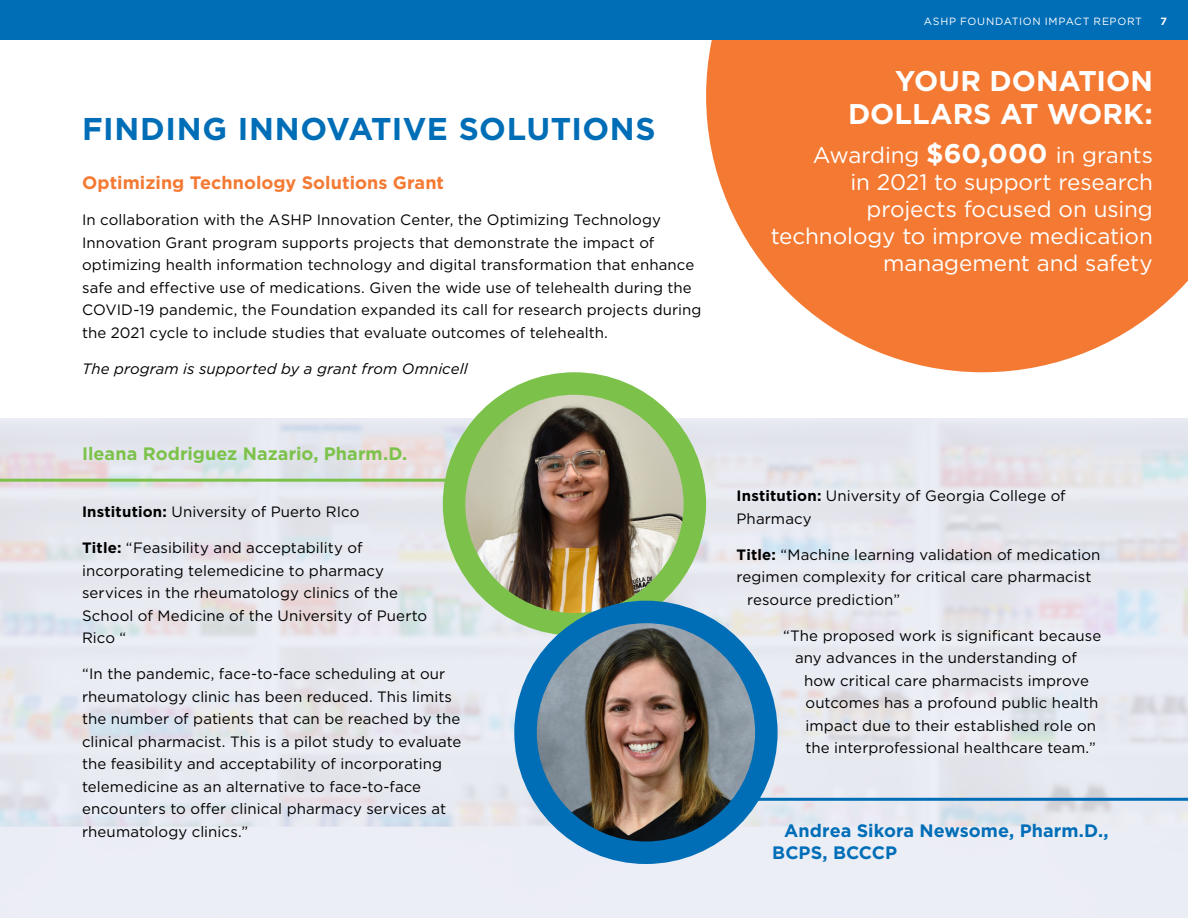
<style>
.page{position:relative;width:1188px;height:918px;background:#fff}
.page>*{position:absolute;margin:0;border:0;box-sizing:border-box;transform-origin:0 0}
.t1{font:700 31.5px "Gotham";letter-spacing:.015em;color:#006eb7}
.t2{font:700 28.5px/33px "Gotham";color:#fff;text-align:right}
.t3{font:22.5px/27px "Gotham";letter-spacing:-.005em;color:#fff;text-align:right}
.t4{font:700 18px/22.5px "Gotham";color:#006eb7}
.t5{font:700 18px "Gotham";letter-spacing:.005em;color:#f47932}
.t6{font:700 18px "Gotham";color:#7cc24a}
.t7{font:15px/22.5px "Gotham";letter-spacing:.005em;color:#000}
.t8{font:italic 15px "Gotham";letter-spacing:.005em;color:#000}
.t9{font:10.5px "Gotham";letter-spacing:.07em;color:#fff}
.t10{font:700 10.5px "Gotham";color:#fff}
.s1{font-weight:700}
.s2{font-weight:700;font-size:27px}
</style>
<div class="page">
<img style="left:0;top:418px;width:1188px;height:500px">
<hr style="left:0;top:479px;width:564px;height:3px;background:#7cc24a">
<hr style="left:726px;top:798px;width:462px;height:3px;background:#006eb7">
<img style="left:454px;top:384px;width:241px;height:240px;border-radius:120px">
<div style="left:443px;top:372px;width:263px;height:264px;border:22px solid #7cc24a;border-radius:50%"></div>
<img style="left:533px;top:622px;width:226px;height:231px">
<div style="left:514px;top:601px;width:264px;height:263px;border:22px solid #006eb7;border-radius:50%"></div>
<svg style="left:706px;top:40px;width:482px;height:332px;background:#f58b4e"></svg>
<div style="left:0;top:0;width:1188px;height:40px;background:#006eb7"></div>
<h1 class="t1" style="left:82px;top:108px;width:575px">FINDING INNOVATIVE SOLUTIONS</h1>
<p class="t5" style="left:82px;top:171px;width:364px">Optimizing Technology Solutions Grant</p>
<p class="t7" style="left:82px;top:208px;width:621px">In collaboration with the ASHP Innovation Center, the Optimizing Technology Innovation Grant program supports projects that demonstrate the impact of optimizing health information technology and digital transformation that enhance safe and effective use of medications. Given the wide use of telehealth during the COVID-19 pandemic, the Foundation expanded its call for research projects during the 2021 cycle to include studies that evaluate outcomes of telehealth.</p>
<p class="t8" style="left:82px;top:359px;width:387px">The program is supported by a grant from Omnicell</p>
<p class="t6" style="left:82px;top:442px;width:327px">Ileana Rodriguez Nazario, Pharm.D.</p>
<p class="t7" style="left:82px;top:500px;width:279px"><span class="s1">Institution:</span> University of Puerto RIco</p>
<p class="t7" style="left:82px;top:536px;width:347px"><span class="s1">Title:</span> “Feasibility and acceptability of incorporating telemedicine to pharmacy services in the rheumatology clinics of the School of Medicine of the University of Puerto Rico “</p>
<p class="t7" style="left:82px;top:662px;width:381px">“In the pandemic, face-to-face scheduling at our rheumatology clinic has been reduced. This limits the number of patients that can be reached by the clinical pharmacist. This is a pilot study to evaluate the feasibility and acceptability of incorporating telemedicine as an alternative to face-to-face encounters to offer clinical pharmacy services at rheumatology clinics.”</p>
<p class="t9" style="left:924px;top:14px;width:220px">ASHP FOUNDATION IMPACT REPORT</p>
<p class="t10" style="left:1160px;top:14px;width:8px">7</p>
<h2 class="t2" style="left:848px;top:64px;width:306px">YOUR DONATION<br>DOLLARS AT WORK:</h2>
<h3 class="t3" style="left:771px;top:141px;width:384px">Awarding <span class="s2">$60,000</span> in grants<br>in 2021 to support research projects focused on using technology to improve medication management and safety</h3>
<p class="t7" style="left:737px;top:484px;width:331px"><span class="s1">Institution:</span> University of Georgia College of<br>Pharmacy</p>
<p class="t7" style="left:737px;top:543px;width:365px"><span class="s1">Title:</span> “Machine learning validation of medication</p>
<p class="t7" style="left:737px;top:565px;width:356px">regimen complexity for critical care pharmacist</p>
<p class="t7" style="left:747px;top:588px;width:155px">resource prediction”</p>
<p class="t7" style="left:783px;top:624px;width:320px">“The proposed work is significant because</p>
<p class="t7" style="left:795px;top:646px;width:283px">any advances in the understanding of</p>
<p class="t7" style="left:804px;top:669px;width:286px">how critical care pharmacists improve</p>
<p class="t7" style="left:806px;top:691px;width:294px">outcomes has a profound public health</p>
<p class="t7" style="left:806px;top:714px;width:292px">impact due to their established role on</p>
<p class="t7" style="left:806px;top:736px;width:292px">the interprofessional healthcare team.”</p>
<p class="t4" style="left:772px;top:819px;width:338px;text-indent:12px">Andrea Sikora Newsome, Pharm.D.,<br>BCPS, BCCCP</p>
</div>
